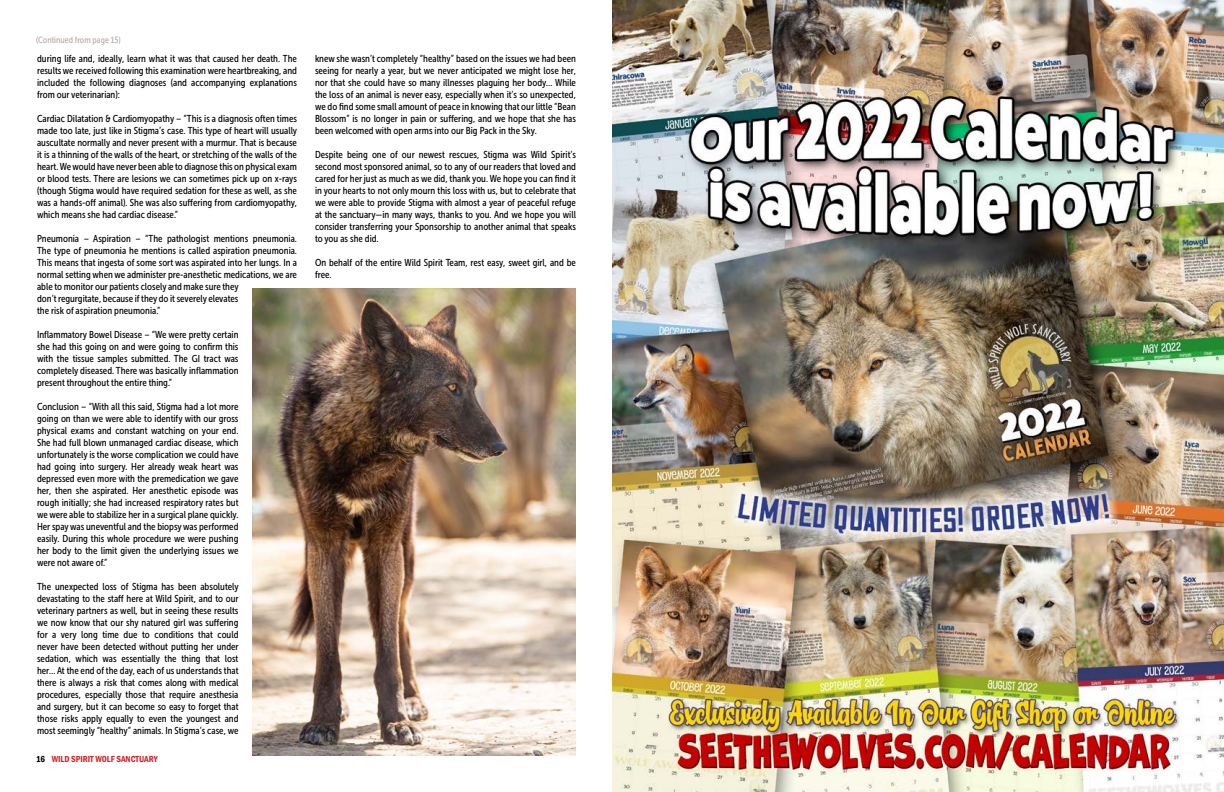
<style>
.page{position:relative;width:1224px;height:792px;background:#fff}
.page>*{position:absolute;margin:0;border:0;box-sizing:border-box;transform-origin:0 0}
.t1{font:10px/12px "Museo Sans Cond 500";color:#000;text-align:justify}
.t2{font:600 condensed 9px "Franklin Gothic";color:#d2232a}
.t3{font:9px "Museo Sans Cond 500";color:#b6aaa7}
.s1{color:#000}
</style>
<div class="page">
<img style="left:612px;top:0;width:612px;height:792px">
<img style="left:252px;top:288px;width:324px;height:468px">
<p class="t3" style="left:36px;top:35px;width:86px">(Continued from page 15)</p>
<p class="t1" style="left:37px;top:52px;width:261px">during life and, ideally, learn what it was that caused her death. The results we received following this examination were heartbreaking, and included the following diagnoses (and accompanying explanations from our veterinarian):</p>
<p class="t1" style="left:37px;top:112px;width:262px">Cardiac Dilatation &amp; Cardiomyopathy – “This is a diagnosis often times made too late, just like in Stigma’s case. This type of heart will usually auscultate normally and never present with a murmur. That is because it is a thinning of the walls of the heart, or stretching of the walls of the heart. We would have never been able to diagnose this on physical exam or blood tests. There are lesions we can sometimes pick up on x-rays (though Stigma would have required sedation for these as well, as she was a hands-off animal). She was also suffering from cardiomyopathy, which means she had cardiac disease.”</p>
<p class="t1" style="left:37px;top:232px;width:261px;text-align:left">Pneumonia – Aspiration – “The pathologist mentions pneumonia.<br>The type of pneumonia he mentions is called aspiration pneumonia.<br>This means that ingesta of some sort was aspirated into her lungs. In a normal setting when we administer pre-anesthetic medications, we are able to monitor our patients closely and make sure they<br>don’t regurgitate, because if they do it severely elevates<br>the risk of aspiration pneumonia.”</p>
<p class="t1" style="left:37px;top:328px;width:203px">Inflammatory Bowel Disease – “We were pretty certain she had this going on and were going to confirm this with the tissue samples submitted. The GI tract was completely diseased. There was basically inflammation present throughout the entire thing.”</p>
<p class="t1" style="left:37px;top:400px;width:203px">Conclusion – “With all this said, Stigma had a lot more going on than we were able to identify with our gross physical exams and constant watching on your end.<br>She had full blown unmanaged cardiac disease, which unfortunately is the worse complication we could have had going into surgery. Her already weak heart was depressed even more with the premedication we gave her, then she aspirated. Her anesthetic episode was rough initially; she had increased respiratory rates but we were able to stabilize her in a surgical plane quickly.<br>Her spay was uneventful and the biopsy was performed easily. During this whole procedure we were pushing her body to the limit given the underlying issues we were not aware of.”</p>
<p class="t1" style="left:37px;top:580px;width:203px">The unexpected loss of Stigma has been absolutely devastating to the staff here at Wild Spirit, and to our veterinary partners as well, but in seeing these results we now know that our shy natured girl was suffering for a very long time due to conditions that could never have been detected without putting her under sedation, which was essentially the thing that lost her… At the end of the day, each of us understands that there is always a risk that comes along with medical procedures, especially those that require anesthesia and surgery, but it can become so easy to forget that those risks apply equally to even the youngest and most seemingly “healthy” animals. In Stigma’s case, we</p>
<p class="t2" style="left:36px;top:753px;width:123px"><span class="s1">16</span> WILD SPIRIT WOLF SANCTUARY</p>
<p class="t1" style="left:315px;top:52px;width:263px">knew she wasn’t completely “healthy” based on the issues we had been seeing for nearly a year, but we never anticipated we might lose her, nor that she could have so many illnesses plaguing her body… While the loss of an animal is never easy, especially when it’s so unexpected, we do find some small amount of peace in knowing that our little “Bean Blossom” is no longer in pain or suffering, and we hope that she has been welcomed with open arms into our Big Pack in the Sky.</p>
<p class="t1" style="left:315px;top:148px;width:263px">Despite being one of our newest rescues, Stigma was Wild Spirit’s second most sponsored animal, so to any of our readers that loved and cared for her just as much as we did, thank you. We hope you can find it in your hearts to not only mourn this loss with us, but to celebrate that we were able to provide Stigma with almost a year of peaceful refuge at the sanctuary—in many ways, thanks to you. And we hope you will consider transferring your Sponsorship to another animal that speaks to you as she did.</p>
<p class="t1" style="left:315px;top:256px;width:263px">On behalf of the entire Wild Spirit Team, rest easy, sweet girl, and be free.</p>
</div>
